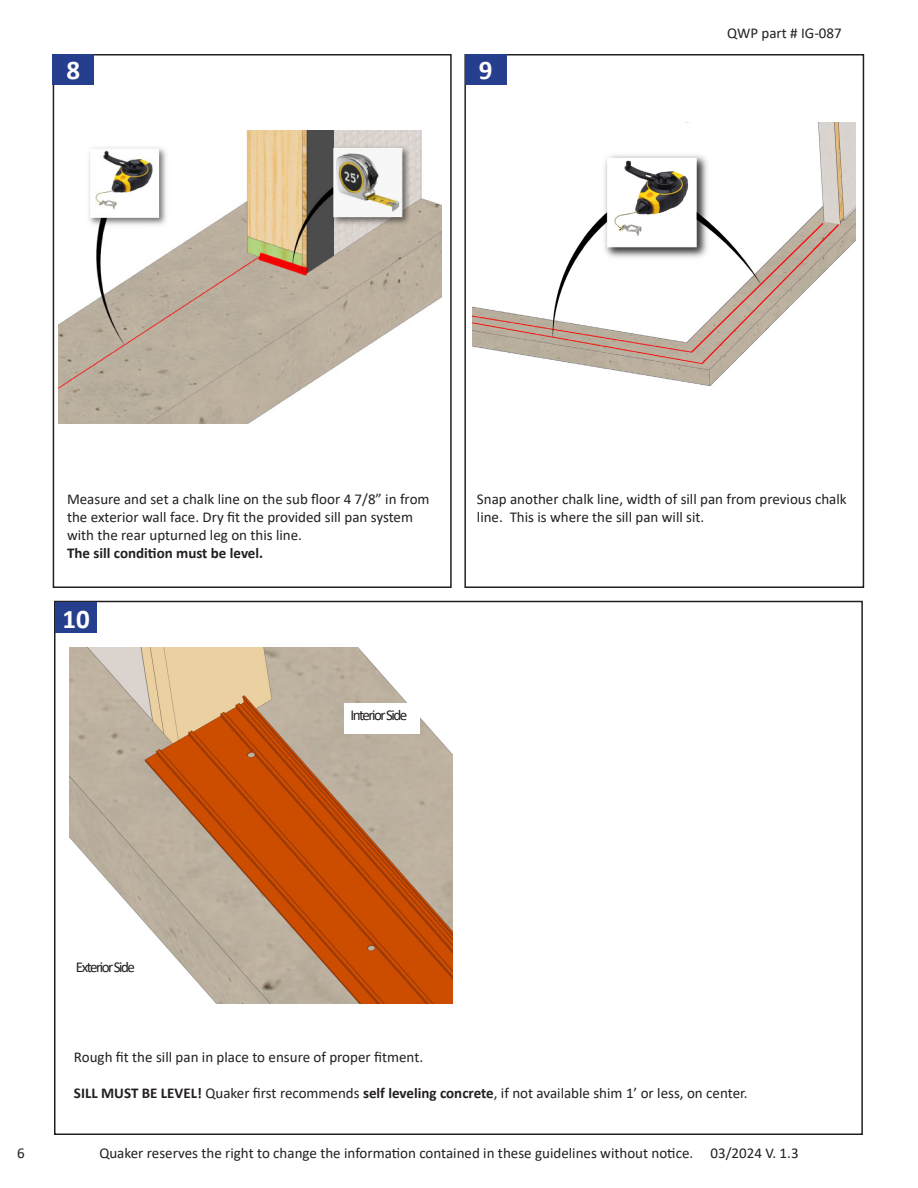
<style>
.page{position:relative;width:918px;height:1188px;background:#fff}
.page>*{position:absolute;margin:0;border:0;box-sizing:border-box;transform-origin:0 0}
.t1{font:700 27px "Calibri";color:#fff}
.QWP_Paragrahp1{font:15px/18px "Calibri";color:#231f20}
.QWP_Paragrahp1-2{font:700 15px "Calibri";color:#231f20}
.QWP_Paragrahp1-3{font:15px "Calibri";letter-spacing:-.1em;color:#231f20}
.s1{font-weight:700}
</style>
<div class="page">
<div style="left:56px;top:602px;width:41px;height:31px;background:#253f8e"></div>
<img style="left:69px;top:648px;width:384px;height:355px">
<div style="left:69px;top:948px;width:76px;height:30px;background:#fff"></div>
<div style="left:344px;top:704px;width:76px;height:30px;background:#fff"></div>
<div style="left:53px;top:54px;width:399px;height:534px;border:2px solid #231f20"></div>
<div style="left:464px;top:54px;width:400px;height:534px;border:2px solid #231f20"></div>
<div style="left:465px;top:54px;width:41px;height:31px;background:#253f8e"></div>
<img style="left:472px;top:123px;width:383px;height:263px">
<img style="left:58px;top:130px;width:384px;height:294px">
<div style="left:53px;top:54px;width:41px;height:31px;background:#253f8e"></div>
<p class="t1" style="left:66px;top:51px;width:15px">8</p>
<p class="t1" style="left:479px;top:51px;width:15px">9</p>
<p class="QWP_Paragrahp1" style="left:727px;top:24px;width:116px">QWP part # IG-087</p>
<p class="QWP_Paragrahp1" style="left:67px;top:490px;width:364px">Measure and set a chalk line on the sub floor 4 7/8” in from the exterior wall face. Dry fit the provided sill pan system with the rear upturned leg on this line.</p>
<p class="QWP_Paragrahp1-2" style="left:67px;top:542px;width:198px">The sill condition must be level.</p>
<p class="t1" style="left:62px;top:600px;width:29px">10</p>
<p class="QWP_Paragrahp1-3" style="left:351px;top:705px;width:58px">Interior Side</p>
<p class="QWP_Paragrahp1" style="left:477px;top:490px;width:371px">Snap another chalk line, width of sill pan from previous chalk line. This is where the sill pan will sit.</p>
<p class="QWP_Paragrahp1-3" style="left:76px;top:957px;width:61px">Exterior Side</p>
<p class="QWP_Paragrahp1" style="left:74px;top:1048px;width:351px">Rough fit the sill pan in place to ensure of proper fitment.</p>
<p class="QWP_Paragrahp1" style="left:74px;top:1084px;width:675px"><span class="s1">SILL MUST BE LEVEL!</span> Quaker first recommends <span class="s1">self leveling concrete</span>, if not available shim 1’ or less, on center.</p>
<p class="QWP_Paragrahp1" style="left:17px;top:1144px;width:9px">6</p>
<p class="QWP_Paragrahp1" style="left:99px;top:1144px;width:701px">Quaker reserves the right to change the information contained in these guidelines without notice. 03/2024 V. 1.3</p>
</div>
